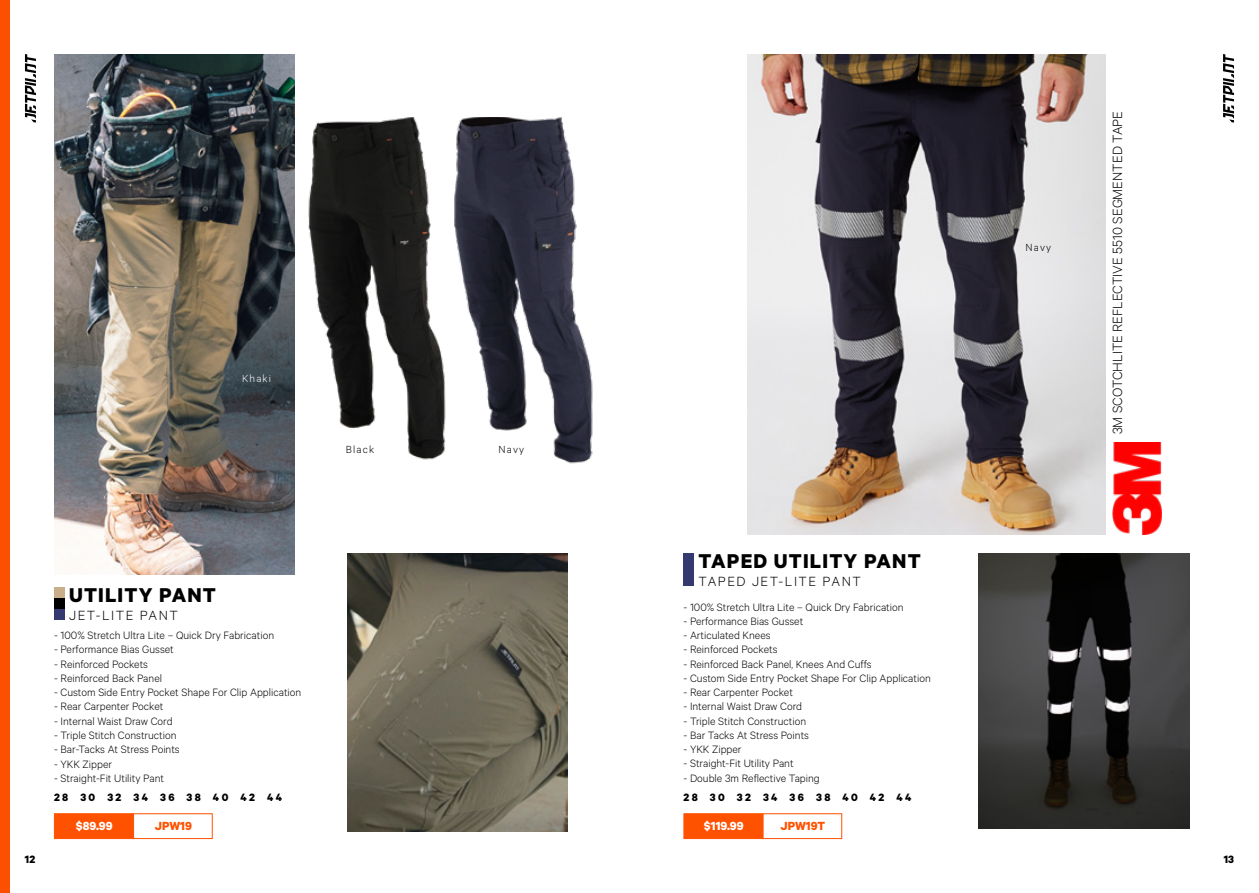
<style>
.page{position:relative;width:1259px;height:893px;background:#fff}
.page>*{position:absolute;margin:0;border:0;box-sizing:border-box;transform-origin:0 0}
.t1{font:700 22.5px "Calibre";letter-spacing:.05em;color:#000}
.t2{font:300 15px "Calibre";color:#000}
.t3{font:300 15px "Calibre";letter-spacing:.1em;color:#000}
.t4{font:700 13.2px "Calibre";color:#fff}
.t5{font:700 13.2px "Calibre";color:#ff5200}
.t6{font:300 12px "Calibre";color:#000}
.t7{font:700 12px "Calibre";letter-spacing:.2em;color:#000}
.t8{font:300 11.55px "Calibre";letter-spacing:.1em;color:#000}
.t9{font:300 11.55px "Calibre";letter-spacing:.1em;color:#fff}
</style>
<div class="page">
<img style="left:454px;top:117px;width:139px;height:347px">
<img style="left:54px;top:54px;width:240px;height:521px">
<img style="left:308px;top:117px;width:138px;height:343px">
<img style="left:747px;top:54px;width:358px;height:480px">
<img style="left:1112px;top:442px;width:49px;height:92px">
<div style="left:54px;top:813px;width:79px;height:26px;background:#ff5200;border:1px solid #ff5200"></div>
<div style="left:683px;top:813px;width:80px;height:26px;background:#ff5200;border:1px solid #ff5200"></div>
<div style="left:133px;top:813px;width:80px;height:26px;border:1px solid #ff5200"></div>
<div style="left:762px;top:813px;width:80px;height:26px;border:1px solid #ff5200"></div>
<div style="left:54px;top:609px;width:11px;height:11px;background:#343a70"></div>
<div style="left:683px;top:554px;width:11px;height:32px;background:#343a70"></div>
<div style="left:54px;top:598px;width:11px;height:11px;background:#000"></div>
<div style="left:54px;top:587px;width:11px;height:11px;background:#c8ae8b"></div>
<img style="left:978px;top:554px;width:211px;height:275px">
<img style="left:347px;top:553px;width:220px;height:278px">
<svg style="left:25px;top:54px;width:11px;height:69px"></svg>
<svg style="left:1223px;top:54px;width:11px;height:69px"></svg>
<div style="left:0;top:0;width:9px;height:893px;background:#fc5000"></div>
<p class="t9" style="left:242px;top:371px;width:31px">Khaki</p>
<p class="t8" style="left:346px;top:443px;width:30px">Black</p>
<p class="t8" style="left:498px;top:443px;width:27px">Navy</p>
<h1 class="t1" style="left:69px;top:581px;width:148px">UTILITY PANT</h1>
<p class="t3" style="left:69px;top:606px;width:110px">JET-LITE PANT</p>
<p class="t6" style="left:54px;top:628px;width:222px">- 100% Stretch Ultra Lite – Quick Dry Fabrication</p>
<p class="t6" style="left:54px;top:643px;width:121px">- Performance Bias Gusset</p>
<p class="t6" style="left:54px;top:657px;width:96px">- Reinforced Pockets</p>
<p class="t6" style="left:54px;top:671px;width:110px">- Reinforced Back Panel</p>
<p class="t6" style="left:54px;top:685px;width:249px">- Custom Side Entry Pocket Shape For Clip Application</p>
<p class="t6" style="left:54px;top:700px;width:111px">- Rear Carpenter Pocket</p>
<p class="t6" style="left:54px;top:714px;width:120px">- Internal Waist Draw Cord</p>
<p class="t6" style="left:54px;top:728px;width:124px">- Triple Stitch Construction</p>
<p class="t6" style="left:54px;top:742px;width:127px">- Bar-Tacks At Stress Points</p>
<p class="t6" style="left:54px;top:757px;width:60px">- YKK Zipper</p>
<p class="t6" style="left:54px;top:771px;width:112px">- Straight-Fit Utility Pant</p>
<h1 class="t1" style="left:698px;top:547px;width:224px">TAPED UTILITY PANT</h1>
<p class="t3" style="left:698px;top:573px;width:164px">TAPED JET-LITE PANT</p>
<p class="t6" style="left:683px;top:600px;width:222px">- 100% Stretch Ultra Lite – Quick Dry Fabrication</p>
<p class="t6" style="left:683px;top:614px;width:121px">- Performance Bias Gusset</p>
<p class="t6" style="left:683px;top:628px;width:89px">- Articulated Knees</p>
<p class="t6" style="left:683px;top:643px;width:96px">- Reinforced Pockets</p>
<p class="t6" style="left:683px;top:657px;width:190px">- Reinforced Back Panel, Knees And Cuffs</p>
<p class="t6" style="left:683px;top:671px;width:249px">- Custom Side Entry Pocket Shape For Clip Application</p>
<p class="t6" style="left:683px;top:685px;width:111px">- Rear Carpenter Pocket</p>
<p class="t6" style="left:683px;top:700px;width:120px">- Internal Waist Draw Cord</p>
<p class="t6" style="left:683px;top:714px;width:124px">- Triple Stitch Construction</p>
<p class="t6" style="left:683px;top:728px;width:127px">- Bar Tacks At Stress Points</p>
<p class="t6" style="left:683px;top:742px;width:60px">- YKK Zipper</p>
<p class="t6" style="left:683px;top:757px;width:112px">- Straight-Fit Utility Pant</p>
<p class="t6" style="left:683px;top:771px;width:138px">- Double 3m Reflective Taping</p>
<p class="t7" style="left:54px;top:790px;width:230px">28 30 32 34 36 38 40 42 44</p>
<p class="t7" style="left:683px;top:790px;width:230px">28 30 32 34 36 38 40 42 44</p>
<p class="t4" style="left:76px;top:818px;width:38px">$89.99</p>
<p class="t5" style="left:155px;top:818px;width:39px">JPW19</p>
<p class="t4" style="left:704px;top:818px;width:41px">$119.99</p>
<p class="t5" style="left:780px;top:818px;width:46px">JPW19T</p>
<p class="t8" style="left:1025px;top:240px;width:27px">Navy</p>
<p class="t2" style="left:1108px;top:434px;width:325px;rotate:-90deg">3M SCOTCHLITE REFLECTIVE 5510 SEGMENTED TAPE</p>
<p class="t7" style="left:25px;top:852px;width:12px">12</p>
<p class="t7" style="left:1223px;top:852px;width:12px">13</p>
</div>
